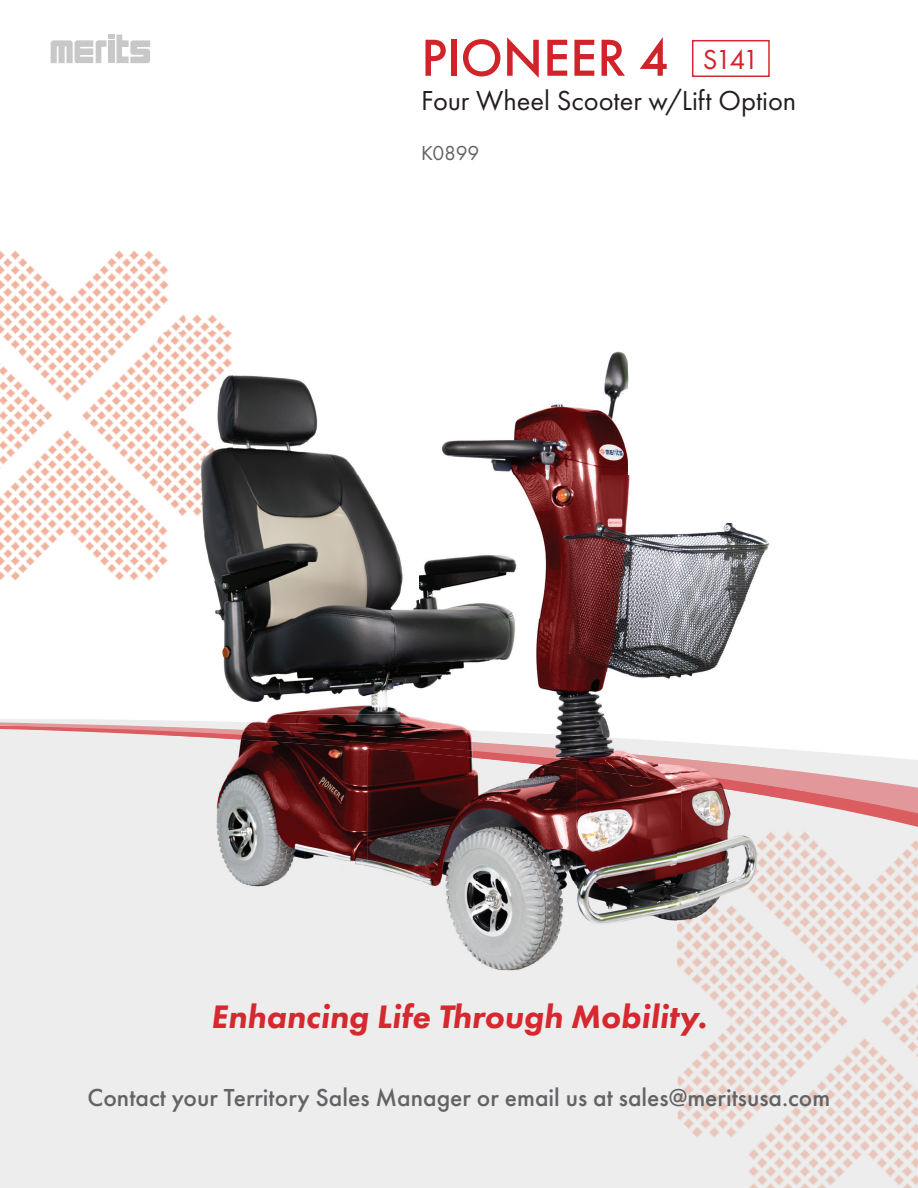
<style>
.page{position:relative;width:918px;height:1188px;background:#fff}
.page>*{position:absolute;margin:0;border:0;box-sizing:border-box;transform-origin:0 0}
.t1{font:500 54px "Futura PT";letter-spacing:-.005em;color:#d1232a}
.t2{font:italic 800 33.75px "Futura PT";color:#d6282f}
.t3{font:28.5px "Futura PT";color:#231f20}
.t4{font:28.5px "Futura PT";color:#d1232a}
.t5{font:500 25.5px "Futura PT";color:#636366}
.t6{font:21px "Futura PT";letter-spacing:-.015em;color:#636366}
.s1{font-weight:400;font-size:28.5px}
</style>
<div class="page">
<div style="left:0;top:830px;width:918px;height:358px;background:#ededee"></div>
<img style="left:0;top:250px;width:186px;height:331px">
<img style="left:186px;top:314px;width:44px;height:18px">
<img style="left:678px;top:831px;width:240px;height:357px">
<svg style="left:51px;top:35px;width:99px;height:28px"></svg>
<div style="left:0;top:816px;width:918px;height:14px;background:#ededee"></div>
<svg style="left:0;top:761px;width:918px;height:55px;background:#e9d1d2"></svg>
<svg style="left:0;top:719px;width:918px;height:42px"></svg>
<img style="left:233px;top:351px;width:396px;height:124px">
<img style="left:629px;top:475px;width:141px;height:204px">
<img style="left:214px;top:475px;width:415px;height:239px">
<img style="left:159px;top:332px;width:74px;height:249px">
<img style="left:159px;top:770px;width:208px;height:111px">
<img style="left:367px;top:770px;width:210px;height:111px">
<img style="left:577px;top:799px;width:104px;height:185px">
<img style="left:681px;top:799px;width:105px;height:32px">
<img style="left:159px;top:881px;width:418px;height:103px">
<img style="left:159px;top:749px;width:627px;height:21px">
<img style="left:678px;top:831px;width:108px;height:153px">
<img style="left:159px;top:758px;width:384px;height:7px">
<img style="left:541px;top:765px;width:245px;height:34px">
<img style="left:159px;top:749px;width:510px;height:9px">
<img style="left:543px;top:757px;width:243px;height:31px">
<img style="left:159px;top:714px;width:627px;height:35px">
<div style="left:692px;top:40px;width:78px;height:37px;border:2px solid #d6282f"></div>
<h1 class="t1" style="left:421px;top:25px;width:331px">PIONEER 4 <span class="s1">S141</span></h1>
<p class="t3" style="left:421px;top:84px;width:377px">Four Wheel Scooter w/Lift Option</p>
<p class="t6" style="left:421px;top:141px;width:60px">K0899</p>
<p class="t4" style="left:703px;top:43px;width:58px">S141</p>
<h2 class="t2" style="left:211px;top:996px;width:498px">Enhancing Life Through Mobility.</h2>
<p class="t5" style="left:88px;top:1082px;width:744px">Contact your Territory Sales Manager or email us at sales@meritsusa.com</p>
</div>
